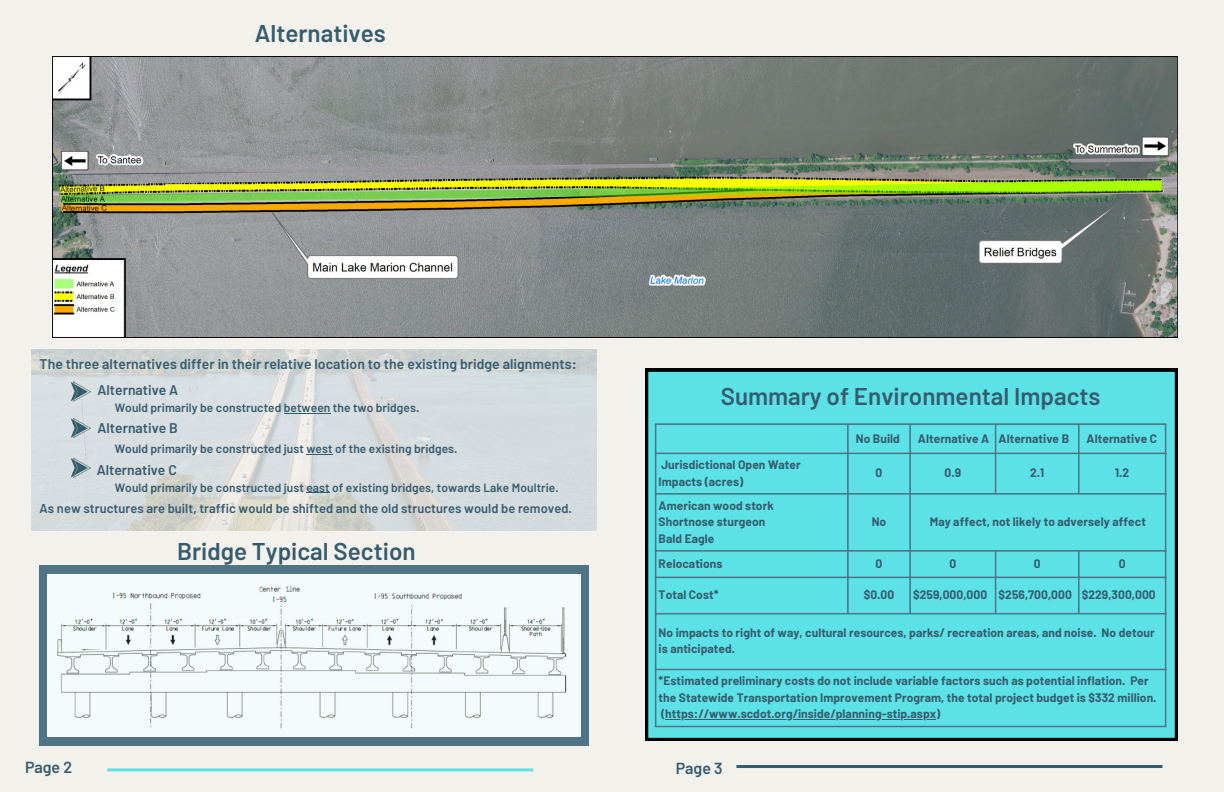
<style>
.page{position:relative;width:1224px;height:792px;background:#f2f1ec}
.page>*{position:absolute;margin:0;border:0;box-sizing:border-box;transform-origin:0 0}
.t1{font:600 24.2px "Barlow";color:#365b6d}
.t2{font:600 16px "Barlow";color:#365b6d}
.t3{font:600 14px "Barlow";letter-spacing:.005em;color:#365b6d}
.t4{font:600 12.9px "Barlow";letter-spacing:.005em;color:#365b6d}
.t5{font:700 12px/16.5px "Barlow";letter-spacing:.005em;color:#365b6d}
.t6{font:600 12px "Barlow";letter-spacing:.005em;color:#365b6d}
</style>
<div class="page">
<hr style="left:736px;top:765px;width:426px;height:3px;background:#365b6d">
<div style="left:40px;top:566px;width:549px;height:179px;background:#4f7486"></div>
<img style="left:48px;top:575px;width:532px;height:161px">
<div style="left:645px;top:369px;width:533px;height:372px;background:#5ce1e6"></div>
<hr style="left:665px;top:719px;width:271px;height:1px;background:#365b6d">
<hr style="left:655px;top:425px;width:1px;height:301px;background:#4f7486">
<hr style="left:847px;top:425px;width:2px;height:188px;background:#4f7486">
<hr style="left:909px;top:425px;width:2px;height:188px;background:#4f7486">
<hr style="left:995px;top:425px;width:1px;height:68px;background:#4f7486">
<hr style="left:995px;top:552px;width:1px;height:61px;background:#4f7486">
<hr style="left:1078px;top:425px;width:2px;height:68px;background:#4f7486">
<hr style="left:1078px;top:552px;width:2px;height:61px;background:#4f7486">
<hr style="left:1165px;top:425px;width:1px;height:301px;background:#4f7486">
<hr style="left:655px;top:423px;width:511px;height:2px;background:#4f7486">
<hr style="left:655px;top:453px;width:511px;height:1px;background:#4f7486">
<hr style="left:655px;top:493px;width:511px;height:2px;background:#4f7486">
<hr style="left:655px;top:550px;width:511px;height:2px;background:#4f7486">
<hr style="left:655px;top:577px;width:511px;height:1px;background:#4f7486">
<hr style="left:655px;top:613px;width:511px;height:1px;background:#4f7486">
<hr style="left:655px;top:669px;width:511px;height:1px;background:#4f7486">
<hr style="left:655px;top:726px;width:511px;height:1px;background:#4f7486">
<img style="left:32px;top:350px;width:564px;height:181px">
<svg style="left:71px;top:418px;width:20px;height:20px"></svg>
<svg style="left:71px;top:381px;width:20px;height:21px"></svg>
<svg style="left:71px;top:458px;width:20px;height:20px"></svg>
<svg style="left:306px;top:492px;width:24px;height:1px"></svg>
<svg style="left:306px;top:454px;width:27px;height:1px"></svg>
<hr style="left:284px;top:413px;width:47px;height:1px;background:#365b6d">
<hr style="left:107px;top:768px;width:426px;height:3px;background:#5ce1e6">
<img style="left:53px;top:56px;width:1125px;height:281px">
<p class="t1" style="left:255px;top:17px;width:133px">Alternatives</p>
<p class="t3" style="left:40px;top:355px;width:539px">The three alternatives differ in their relative location to the existing bridge alignments:</p>
<p class="t3" style="left:97px;top:381px;width:82px">Alternative A</p>
<p class="t6" style="left:115px;top:400px;width:306px">Would primarily be constructed between the two bridges.</p>
<p class="t3" style="left:97px;top:419px;width:82px">Alternative B</p>
<p class="t3" style="left:97px;top:461px;width:82px">Alternative C</p>
<p class="t6" style="left:115px;top:441px;width:344px">Would primarily be constructed just west of the existing bridges.</p>
<p class="t6" style="left:115px;top:480px;width:445px">Would primarily be constructed just east of existing bridges, towards Lake Moultrie.</p>
<p class="t4" style="left:40px;top:500px;width:534px">As new structures are built, traffic would be shifted and the old structures would be removed.</p>
<p class="t2" style="left:25px;top:757px;width:49px">Page 2</p>
<p class="t1" style="left:177px;top:536px;width:240px">Bridge Typical Section</p>
<p class="t1" style="left:721px;top:380px;width:381px">Summary of Environmental Impacts</p>
<p class="t5" style="left:856px;top:430px;width:46px">No Build</p>
<p class="t5" style="left:918px;top:430px;width:73px">Alternative A</p>
<p class="t5" style="left:999px;top:430px;width:72px">Alternative B</p>
<p class="t5" style="left:1087px;top:430px;width:72px">Alternative C</p>
<p class="t5" style="left:659px;top:456px;width:143px">Jurisdictional Open Water<br>Impacts (acres)</p>
<p class="t5" style="left:876px;top:464px;width:8px">0</p>
<p class="t5" style="left:945px;top:464px;width:18px">0.9</p>
<p class="t5" style="left:1030px;top:464px;width:16px">2.1</p>
<p class="t5" style="left:1115px;top:464px;width:16px">1.2</p>
<p class="t5" style="left:659px;top:497px;width:117px">American wood stork</p>
<p class="t5" style="left:659px;top:513px;width:108px">Shortnose sturgeon</p>
<p class="t5" style="left:659px;top:530px;width:57px">Bald Eagle</p>
<p class="t5" style="left:872px;top:513px;width:16px">No</p>
<p class="t5" style="left:930px;top:513px;width:218px">May affect, not likely to adversely affect</p>
<p class="t5" style="left:659px;top:555px;width:65px">Relocations</p>
<p class="t5" style="left:876px;top:555px;width:8px">0</p>
<p class="t5" style="left:949px;top:555px;width:8px">0</p>
<p class="t5" style="left:1034px;top:555px;width:8px">0</p>
<p class="t5" style="left:1119px;top:555px;width:8px">0</p>
<p class="t5" style="left:659px;top:586px;width:61px">Total Cost*</p>
<p class="t5" style="left:864px;top:586px;width:32px">$0.00</p>
<p class="t5" style="left:913px;top:586px;width:76px">$259,000,000</p>
<p class="t5" style="left:999px;top:586px;width:75px">$256,700,000</p>
<p class="t5" style="left:1082px;top:586px;width:76px">$229,300,000</p>
<p class="t5" style="left:659px;top:624px;width:497px">No impacts to right of way, cultural resources, parks/ recreation areas, and noise. No detour is anticipated.</p>
<p class="t5" style="left:659px;top:672px;width:499px">*Estimated preliminary costs do not include variable factors such as potential inflation. Per the Statewide Transportation Improvement Program, the total project budget is $332 million. (https://www.scdot.org/inside/planning-stip.aspx)</p>
<p class="t2" style="left:676px;top:758px;width:49px">Page 3</p>
</div>
